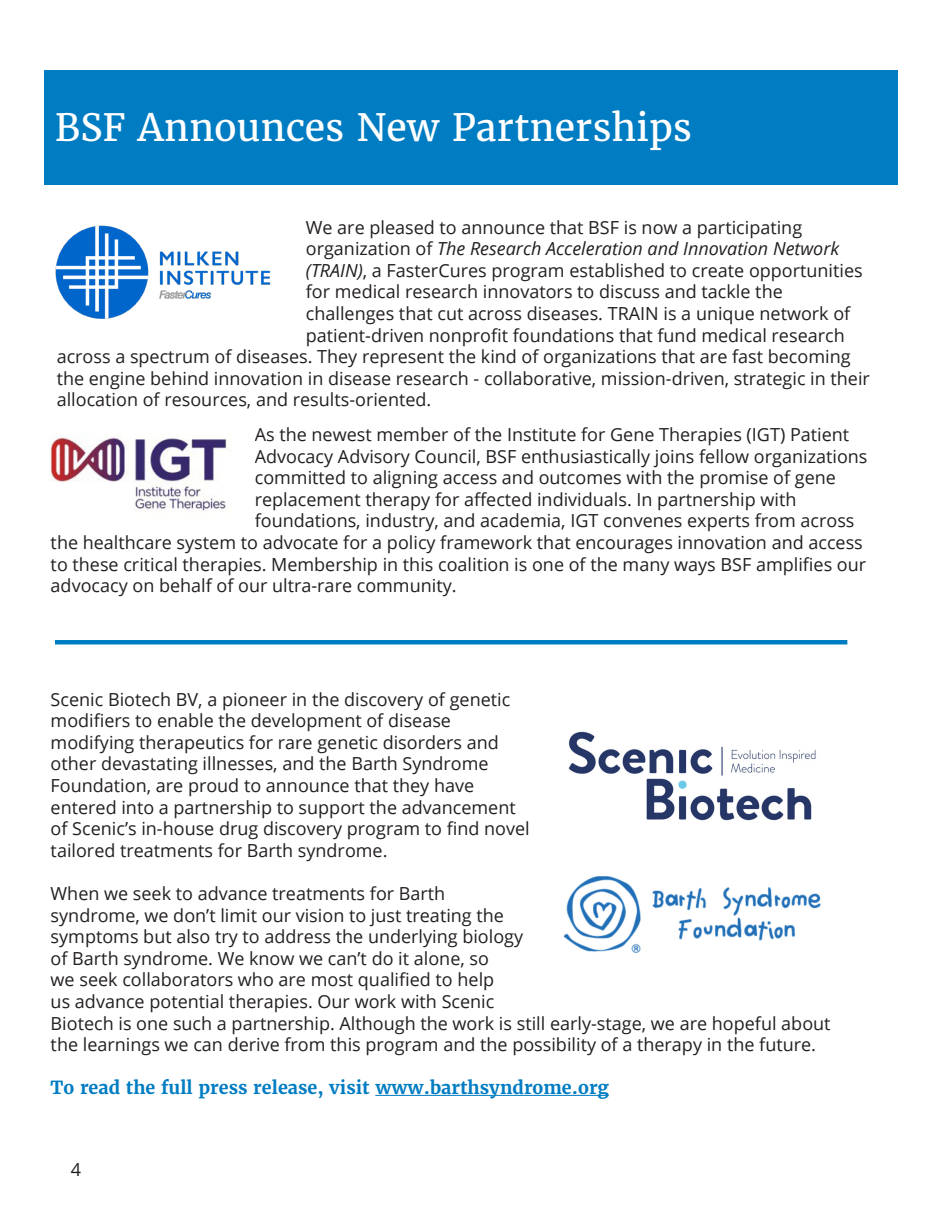
<style>
.page{position:relative;width:945px;height:1215px;background:#fff}
.page>*{position:absolute;margin:0;border:0;box-sizing:border-box;transform-origin:0 0}
.t1{font:37.5px "Merriweather";color:#fff}
.t2{font:18px/21.6px "Open Sans";color:#231f20}
.t3{font:italic 18px "Open Sans";color:#231f20}
.t4{font:700 18px "Merriweather";color:#007cc2}
.s1{font-style:normal}
.s2{font-style:italic}
</style>
<div class="page">
<div style="left:44px;top:70px;width:854px;height:115px;background:#007cc2"></div>
<img style="left:50px;top:435px;width:179px;height:77px">
<img style="left:55px;top:226px;width:216px;height:93px">
<hr style="left:375px;top:1095px;width:234px;height:1px;background:#007cc2">
<img style="left:563px;top:731px;width:258px;height:222px">
<div style="left:55px;top:640px;width:792px;height:5px;background:#007cc2"></div>
<h1 class="t1" style="left:55px;top:104px;width:639px">BSF Announces New Partnerships</h1>
<p class="t2" style="left:306px;top:216px;width:498px">We are pleased to announce that BSF is now a participating</p>
<p class="t3" style="left:306px;top:236px;width:535px"><span class="s1">organization of</span> The Research Acceleration and Innovation Network</p>
<p class="t2" style="left:306px;top:259px;width:558px"><span class="s2">(TRAIN)</span>, a FasterCures program established to create opportunities</p>
<p class="t2" style="left:306px;top:281px;width:478px">for medical research innovators to discuss and tackle the</p>
<p class="t2" style="left:306px;top:302px;width:546px">challenges that cut across diseases. TRAIN is a unique network of</p>
<p class="t2" style="left:306px;top:324px;width:540px">patient-driven nonprofit foundations that fund medical research</p>
<p class="t2" style="left:57px;top:345px;width:795px">across a spectrum of diseases. They represent the kind of organizations that are fast becoming</p>
<p class="t2" style="left:57px;top:367px;width:815px">the engine behind innovation in disease research - collaborative, mission-driven, strategic in their</p>
<p class="t2" style="left:57px;top:389px;width:376px">allocation of resources, and results-oriented.</p>
<p class="t2" style="left:255px;top:423px;width:596px">As the newest member of the Institute for Gene Therapies (IGT) Patient</p>
<p class="t2" style="left:255px;top:445px;width:614px">Advocacy Advisory Council, BSF enthusiastically joins fellow organizations</p>
<p class="t2" style="left:255px;top:466px;width:583px">committed to aligning access and outcomes with the promise of gene</p>
<p class="t2" style="left:255px;top:488px;width:543px">replacement therapy for affected individuals. In partnership with</p>
<p class="t2" style="left:255px;top:510px;width:601px">foundations, industry, and academia, IGT convenes experts from across</p>
<p class="t2" style="left:51px;top:531px;width:814px">the healthcare system to advocate for a policy framework that encourages innovation and access</p>
<p class="t2" style="left:51px;top:553px;width:817px">to these critical therapies. Membership in this coalition is one of the many ways BSF amplifies our</p>
<p class="t2" style="left:51px;top:574px;width:407px">advocacy on behalf of our ultra-rare community.</p>
<p class="t2" style="left:51px;top:688px;width:481px">Scenic Biotech BV, a pioneer in the discovery of genetic modifiers to enable the development of disease modifying therapeutics for rare genetic disorders and other devastating illnesses, and the Barth Syndrome Foundation, are proud to announce that they have entered into a partnership to support the advancement of Scenic’s in-house drug discovery program to find novel tailored treatments for Barth syndrome.</p>
<p class="t2" style="left:51px;top:882px;width:781px">When we seek to advance treatments for Barth<br>syndrome, we don’t limit our vision to just treating the<br>symptoms but also try to address the underlying biology<br>of Barth syndrome. We know we can’t do it alone, so<br>we seek collaborators who are most qualified to help<br>us advance potential therapies. Our work with Scenic<br>Biotech is one such a partnership. Although the work is still early-stage, we are hopeful about the learnings we can derive from this program and the possibility of a therapy in the future.</p>
<p class="t4" style="left:51px;top:1076px;width:560px">To read the full press release, visit www.barthsyndrome.org</p>
<p class="t2" style="left:71px;top:1158px;width:12px">4</p>
</div>
